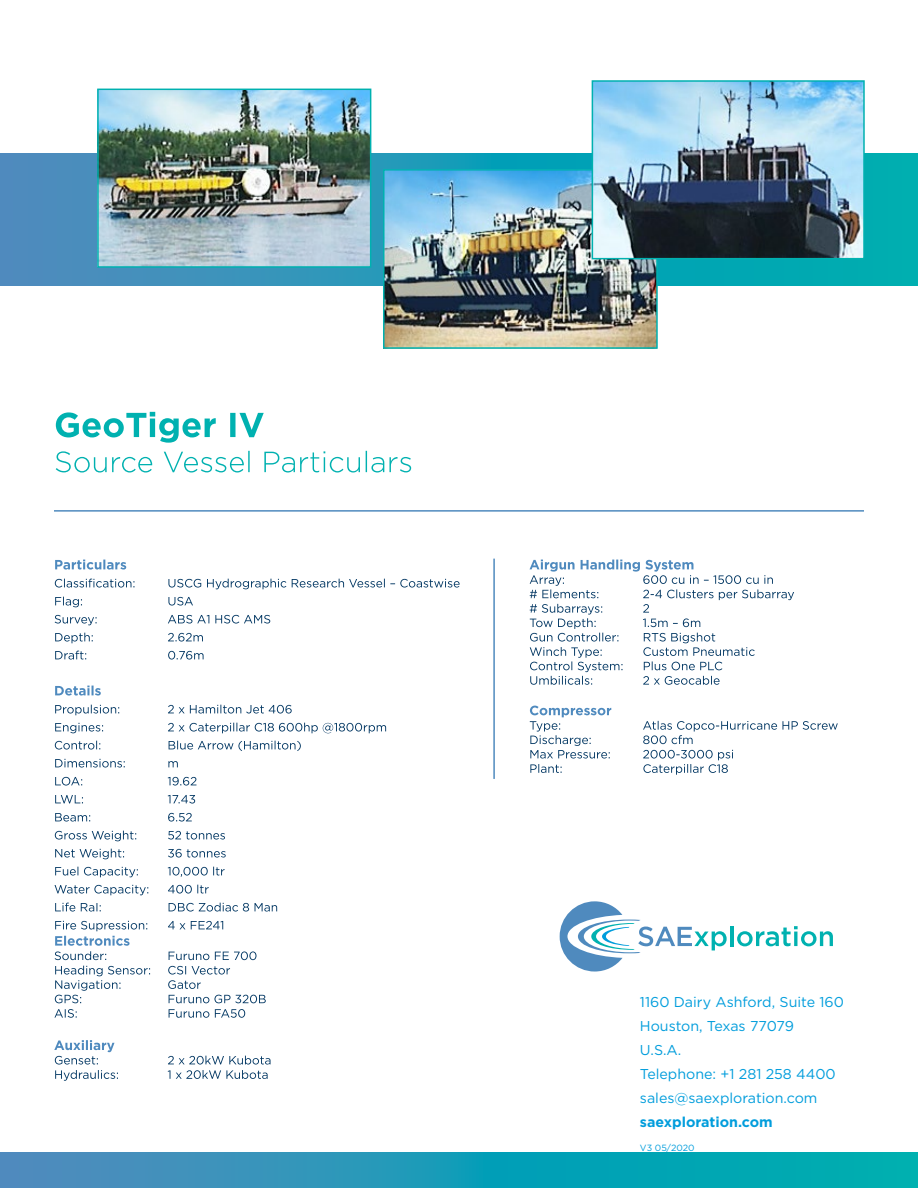
<style>
.page{position:relative;width:918px;height:1188px;background:#fff}
.page>*{position:absolute;margin:0;border:0;box-sizing:border-box;transform-origin:0 0}
.t1{font:14.25px/24px "Gotham";color:#009ddc}
.t2{font:700 14.25px "Gotham";color:#009ddc}
.t3{font:9px "Gotham";color:#009ddc}
</style>
<div class="page">
<svg style="left:0;top:153px;width:918px;height:133px;background:#269ab7"></svg>
<svg style="left:56px;top:451px;width:355px;height:22px"></svg>
<svg style="left:56px;top:412px;width:208px;height:31px"></svg>
<hr style="left:493px;top:559px;width:2px;height:220px;background:#4f8abe">
<hr style="left:54px;top:510px;width:810px;height:2px;background:#4f8abe">
<svg style="left:54px;top:1040px;width:217px;height:41px"></svg>
<svg style="left:54px;top:1009px;width:191px;height:9px"></svg>
<svg style="left:55px;top:966px;width:211px;height:37px"></svg>
<svg style="left:55px;top:921px;width:201px;height:39px"></svg>
<svg style="left:55px;top:903px;width:222px;height:9px"></svg>
<svg style="left:55px;top:885px;width:154px;height:10px"></svg>
<svg style="left:55px;top:867px;width:170px;height:10px"></svg>
<svg style="left:55px;top:849px;width:171px;height:10px"></svg>
<svg style="left:55px;top:831px;width:170px;height:10px"></svg>
<svg style="left:55px;top:813px;width:137px;height:9px"></svg>
<svg style="left:55px;top:795px;width:140px;height:9px"></svg>
<svg style="left:55px;top:777px;width:141px;height:9px"></svg>
<svg style="left:55px;top:759px;width:123px;height:9px"></svg>
<svg style="left:55px;top:741px;width:246px;height:10px"></svg>
<svg style="left:55px;top:723px;width:331px;height:10px"></svg>
<svg style="left:55px;top:705px;width:237px;height:10px"></svg>
<svg style="left:55px;top:686px;width:46px;height:10px"></svg>
<svg style="left:55px;top:651px;width:149px;height:9px"></svg>
<svg style="left:55px;top:633px;width:148px;height:10px"></svg>
<svg style="left:55px;top:615px;width:215px;height:10px"></svg>
<svg style="left:55px;top:597px;width:138px;height:10px"></svg>
<svg style="left:55px;top:579px;width:405px;height:10px"></svg>
<svg style="left:55px;top:560px;width:71px;height:10px"></svg>
<svg style="left:530px;top:706px;width:308px;height:69px"></svg>
<svg style="left:530px;top:560px;width:264px;height:125px"></svg>
<svg style="left:0;top:1152px;width:918px;height:36px;background:#1c9cb7"></svg>
<svg style="left:560px;top:901px;width:167px;height:71px"></svg>
<hr style="left:730px;top:926px;width:4px;height:20px;background:#00b1b0">
<svg style="left:737px;top:926px;width:96px;height:20px"></svg>
<img style="left:100px;top:92px;width:268px;height:173px">
<div style="left:97px;top:89px;width:274px;height:179px;border:2px solid #00b1b0"></div>
<img style="left:386px;top:172px;width:269px;height:174px">
<div style="left:383px;top:169px;width:275px;height:180px;border:2px solid #00b1b0"></div>
<img style="left:595px;top:83px;width:267px;height:173px">
<div style="left:592px;top:80px;width:273px;height:179px;border:2px solid #00b1b0"></div>
<p class="t1" style="left:640px;top:990px;width:206px">1160 Dairy Ashford, Suite 160<br>Houston, Texas 77079<br>U.S.A.<br>Telephone: +1 281 258 4400 sales@saexploration.com</p>
<p class="t2" style="left:640px;top:1113px;width:134px">saexploration.com</p>
<p class="t3" style="left:640px;top:1142px;width:56px">V3 05/2020</p>
</div>
